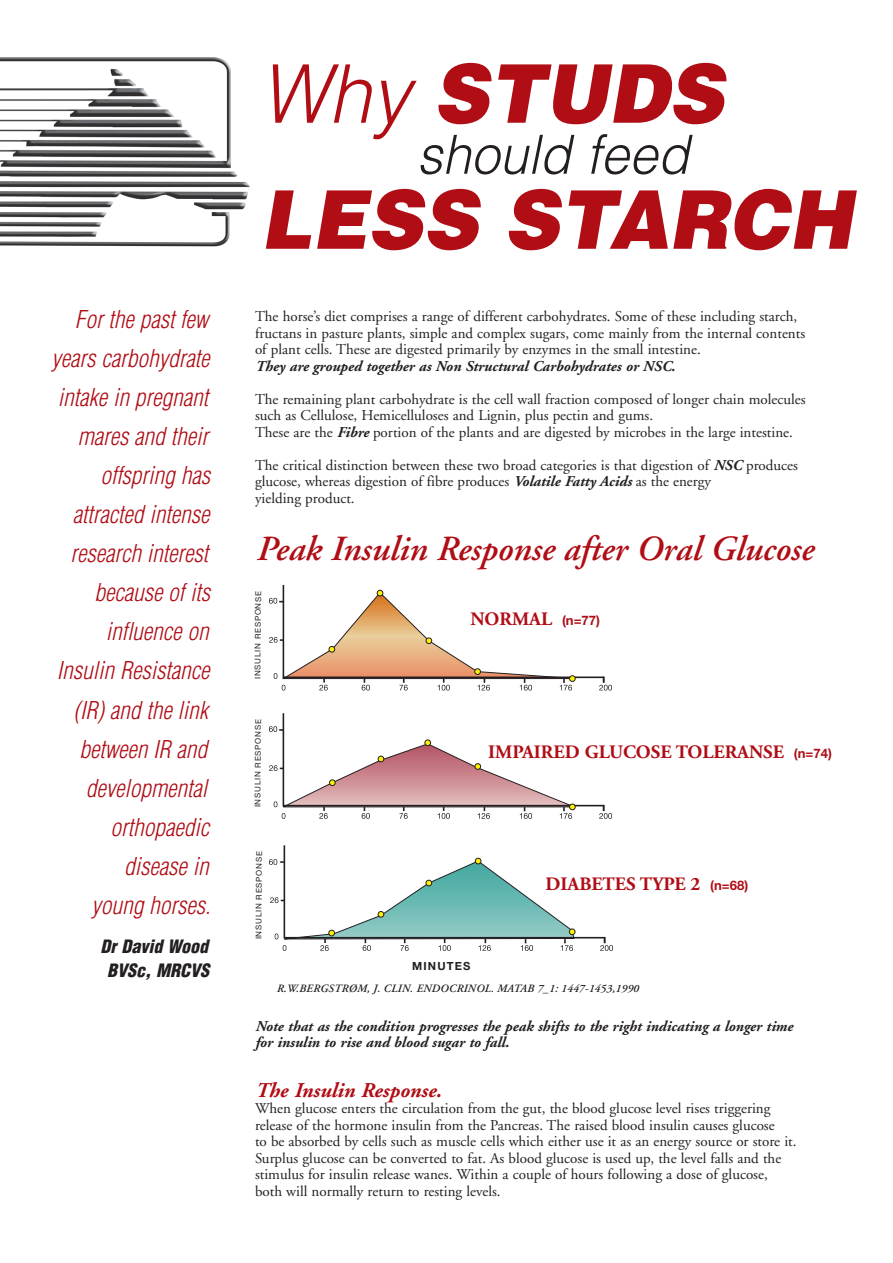
<style>
.page{position:relative;width:893px;height:1263px;background:#fff}
.page>*{position:absolute;margin:0;border:0;box-sizing:border-box;transform-origin:0 0}
.t1{font:italic 900 81px "Helvetica";color:#b00d15;scale:.95 1}
.t2{font:italic 300 54px "Helvetica";color:#231f20;scale:.95 1}
.t3{font:italic 600 35.25px "Adobe Garamond";color:#b00d15}
.t4{font:italic 300 condensed 24px/39px "Helvetica";color:#b00d15;text-align:right}
.t5{font:italic 700 21px "Adobe Garamond";color:#b00d15}
.t6{font:700 18.9px "Adobe Garamond";color:#b00d15}
.t7{font:italic 900 condensed 18px/24px "Helvetica";color:#231f20;text-align:center}
.t8{font:15px/16.5px "Adobe Garamond";color:#231f20}
.t9{font:italic 700 15px/16.5px "Adobe Garamond";color:#231f20}
.t10{font:italic 600 11.25px "Adobe Garamond";letter-spacing:.02em;color:#231f20}
.t11{font:700 11.25px "Helvetica Neue";letter-spacing:.1em;color:#231f20}
.t12{font:7.95px "Helvetica Neue";letter-spacing:.1em;color:#231f20}
.s1{font-weight:300}
.s2{font-weight:700;font-style:italic}
.s3{font-family:"Helvetica Neue";font-size:13.05px}
</style>
<div class="page">
<img style="left:0;top:57px;width:250px;height:190px">
<svg style="left:269px;top:713px;width:343px;height:106px"></svg>
<div style="left:569px;top:804px;width:7px;height:6px;border:1px solid #231f20;border-radius:50%"></div>
<svg style="left:269px;top:584px;width:343px;height:106px"></svg>
<div style="left:569px;top:675px;width:7px;height:7px;border:1px solid #231f20;border-radius:50%"></div>
<svg style="left:269px;top:845px;width:344px;height:106px"></svg>
<p class="t4" style="left:52px;top:302px;width:165px">Forthe pastfew years carbohydrate intake in pregnant mares and their offspring has attracted intense research interest because ofits influence on<br>Insulin Resistance (IR)and the link between IR and developmental orthopaedic disease in<br>young horses.</p>
<p class="t7" style="left:101px;top:935px;width:114px">Dr David Wood<br>BVSc, MRCVS</p>
<h1 class="t1" style="left:260px;top:63px;width:503px"><span class="s1">Why</span> STUDS</h1>
<h2 class="t2" style="left:417px;top:133px;width:299px">should feed</h2>
<h1 class="t1" style="left:260px;top:189px;width:638px">LESS STARCH</h1>
<p class="t8" style="left:255px;top:310px;width:552px">The horse’s diet comprises a range of different carbohydrates. Some of these including starch, fructans in pasture plants, simple and complex sugars, come mainly from the internal contents of plant cells. These are digested primarily by enzymes in the small intestine.</p>
<p class="t9" style="left:255px;top:359px;width:422px">They are grouped together as Non Structural Carbohydrates or NSC.</p>
<p class="t8" style="left:255px;top:392px;width:552px">The remaining plant carbohydrate is the cell wall fraction composed of longer chain molecules such as Cellulose, Hemicelluloses and Lignin, plus pectin and gums.<br>These are the <span class="s2">Fibre</span> portion of the plants and are digested by microbes in the large intestine.</p>
<p class="t8" style="left:255px;top:458px;width:544px">The critical distinction between these two broad categories is that digestion of <span class="s2">NSC</span> produces glucose, whereas digestion of fibre produces <span class="s2">Volatile Fatty Acids</span> as the energy<br>yielding product.</p>
<h3 class="t3" style="left:255px;top:536px;width:559px">Peak Insulin Response after Oral Glucose</h3>
<p class="t12" style="left:253px;top:679px;width:89px;rotate:-90deg">INSULIN RESPONSE</p>
<p class="t12" style="left:253px;top:807px;width:89px;rotate:-90deg">INSULIN RESPONSE</p>
<p class="t6" style="left:470px;top:612px;width:131px">NORMAL <span class="s3">(n=77)</span></p>
<p class="t6" style="left:488px;top:746px;width:345px">IMPAIRED GLUCOSE TOLERANSE <span class="s3">(n=74)</span></p>
<p class="t12" style="left:254px;top:939px;width:89px;rotate:-90deg">INSULIN RESPONSE</p>
<p class="t11" style="left:412px;top:959px;width:60px">MINUTES</p>
<p class="t6" style="left:545px;top:877px;width:204px">DIABETES TYPE 2 <span class="s3">(n=68)</span></p>
<p class="t10" style="left:276px;top:984px;width:364px">R.W.BERGSTRØM, J. CLIN. ENDOCRINOL. MATAB 7_1: 1447-1453,1990</p>
<p class="t9" style="left:255px;top:1019px;width:539px">Note that as the condition progresses the peak shifts to the right indicating a longer time for insulin to rise and blood sugar to fall.</p>
<h3 class="t5" style="left:255px;top:1082px;width:188px">The Insulin Response.</h3>
<p class="t8" style="left:255px;top:1102px;width:543px">When glucose enters the circulation from the gut, the blood glucose level rises triggering release of the hormone insulin from the Pancreas. The raised blood insulin causes glucose<br>to be absorbed by cells such as muscle cells which either use it as an energy source or store it.<br>Surplus glucose can be converted to fat. As blood glucose is used up, the level falls and the stimulus for insulin release wanes. Within a couple of hours following a dose of glucose, both will normally return to resting levels.</p>
</div>
